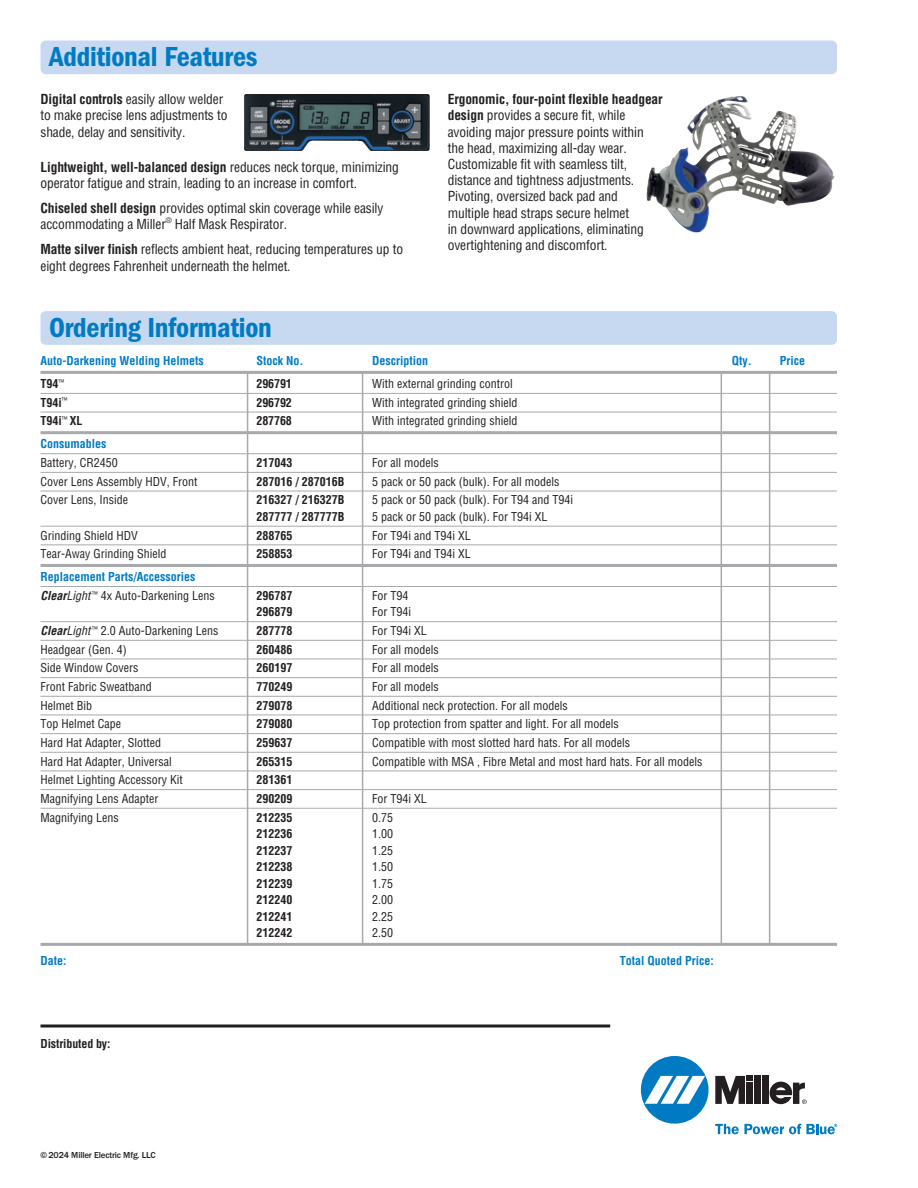
<style>
.page{position:relative;width:918px;height:1188px;background:#fff}
.page>*{position:absolute;margin:0;border:0;box-sizing:border-box;transform-origin:0 0}
.t1{font:28.5px "ITC Franklin Gothic Std Dm Cd";letter-spacing:-.01em;color:#007bc3}
.t2{font:condensed 13.5px/16.2px "Helvetica";letter-spacing:-.01em;color:#231f20}
.t3{font:condensed 12px "Helvetica";color:#231f20}
.t4{font:700 condensed 12px "Helvetica";color:#231f20}
.t5{font:700 condensed 12px "Helvetica";color:#007bc3}
.t6{font:500 9px "ITC Franklin Gothic Std";letter-spacing:-.02em;color:#231f20}
.s1{font-weight:700}
.s2{font-weight:700;font-style:italic}
.s3{font-style:italic}
</style>
<div class="page">
<img style="left:647px;top:111px;width:188px;height:122px">
<hr style="left:40px;top:371px;width:797px;height:3px;background:#a8a9ad">
<hr style="left:40px;top:393px;width:797px;height:1px;background:#a8a9ad">
<hr style="left:40px;top:412px;width:797px;height:1px;background:#a8a9ad">
<hr style="left:40px;top:431px;width:797px;height:3px;background:#a8a9ad">
<hr style="left:40px;top:453px;width:797px;height:1px;background:#a8a9ad">
<hr style="left:40px;top:472px;width:797px;height:1px;background:#a8a9ad">
<hr style="left:40px;top:491px;width:797px;height:1px;background:#a8a9ad">
<hr style="left:40px;top:526px;width:797px;height:1px;background:#a8a9ad">
<hr style="left:40px;top:544px;width:797px;height:1px;background:#a8a9ad">
<hr style="left:40px;top:564px;width:797px;height:3px;background:#a8a9ad">
<hr style="left:40px;top:586px;width:797px;height:1px;background:#a8a9ad">
<hr style="left:40px;top:621px;width:797px;height:1px;background:#a8a9ad">
<hr style="left:40px;top:640px;width:797px;height:1px;background:#a8a9ad">
<hr style="left:40px;top:659px;width:797px;height:1px;background:#a8a9ad">
<hr style="left:40px;top:677px;width:797px;height:1px;background:#a8a9ad">
<hr style="left:40px;top:696px;width:797px;height:1px;background:#a8a9ad">
<hr style="left:40px;top:715px;width:797px;height:1px;background:#a8a9ad">
<hr style="left:40px;top:733px;width:797px;height:1px;background:#a8a9ad">
<hr style="left:40px;top:752px;width:797px;height:1px;background:#a8a9ad">
<hr style="left:40px;top:771px;width:797px;height:1px;background:#a8a9ad">
<hr style="left:40px;top:789px;width:797px;height:1px;background:#a8a9ad">
<hr style="left:40px;top:808px;width:797px;height:1px;background:#a8a9ad">
<hr style="left:40px;top:943px;width:797px;height:3px;background:#a8a9ad">
<div style="left:40px;top:311px;width:797px;height:34px;background:#c6d9f0;border-radius:5px"></div>
<hr style="left:247px;top:372px;width:1px;height:572px;background:#a8a9ad">
<hr style="left:362px;top:372px;width:1px;height:572px;background:#a8a9ad">
<hr style="left:721px;top:372px;width:1px;height:572px;background:#a8a9ad">
<hr style="left:769px;top:372px;width:1px;height:572px;background:#a8a9ad">
<div style="left:641px;top:1056px;width:68px;height:68px;background:#007ac2;border-radius:50%"></div>
<svg style="left:645px;top:1076px;width:60px;height:28px"></svg>
<div style="left:754px;top:1076px;width:7px;height:28px;background:#231f20"></div>
<div style="left:763px;top:1076px;width:6px;height:28px;background:#231f20"></div>
<svg style="left:715px;top:1076px;width:38px;height:28px"></svg>
<svg style="left:770px;top:1082px;width:37px;height:22px"></svg>
<svg style="left:715px;top:1124px;width:122px;height:10px"></svg>
<svg style="left:40px;top:1024px;width:570px;height:4px;background:#595657"></svg>
<div style="left:40px;top:40px;width:797px;height:34px;background:#c6d9f0;border-radius:5px"></div>
<img style="left:244px;top:94px;width:186px;height:57px">
<p class="t1" style="left:49px;top:47px;width:210px">Additional Features</p>
<p class="t2" style="left:40px;top:92px;width:188px"><span class="s1">Digital controls</span> easily allow welder to make precise lens adjustments to shade, delay and sensitivity.</p>
<p class="t2" style="left:40px;top:160px;width:360px"><span class="s1">Lightweight, well-balanced design</span> reduces neck torque, minimizing operator fatigue and strain, leading to an increase in comfort.</p>
<p class="t2" style="left:40px;top:201px;width:344px"><span class="s1">Chiseled shell design</span> provides optimal skin coverage while easily accommo dating a Miller<sup>®</sup> Half Mask Respirator.</p>
<p class="t2" style="left:40px;top:242px;width:364px"><span class="s1">Matte silver finish</span> reflects ambient heat, reducing temperatures up to eight degrees Fahrenheit underneath the helmet.</p>
<p class="t1" style="left:49px;top:318px;width:224px">Ordering Information</p>
<p class="t2" style="left:448px;top:92px;width:216px"><span class="s1">Ergonomic, four-point flexible headgear design</span> provides a secure fit, while avoiding major pressure points within the head, maximizing all-day wear.<br>Customizable fit with seamless tilt, distance and tightness adjustments.<br>Pivoting, oversized back pad and multiple head straps secure helmet<br>in downward applications, eliminating overtightening and discomfort.</p>
<p class="t5" style="left:40px;top:356px;width:165px">Auto-Darkening Welding Helmets</p>
<p class="t5" style="left:256px;top:356px;width:48px">Stock No.</p>
<p class="t5" style="left:372px;top:356px;width:57px">Description</p>
<p class="t5" style="left:732px;top:356px;width:21px">Qty.</p>
<p class="t5" style="left:780px;top:356px;width:27px">Price</p>
<p class="t4" style="left:40px;top:379px;width:25px">T94<sup>™</sup></p>
<p class="t4" style="left:256px;top:379px;width:37px">296791</p>
<p class="t3" style="left:372px;top:379px;width:142px">With external grinding control</p>
<p class="t4" style="left:40px;top:398px;width:28px">T94i<sup>™</sup></p>
<p class="t4" style="left:256px;top:398px;width:37px">296792</p>
<p class="t3" style="left:372px;top:398px;width:147px">With integrated grinding shield</p>
<p class="t4" style="left:40px;top:416px;width:43px">T94i<sup>™</sup> XL</p>
<p class="t4" style="left:256px;top:416px;width:37px">287768</p>
<p class="t3" style="left:372px;top:416px;width:147px">With integrated grinding shield</p>
<p class="t5" style="left:40px;top:439px;width:67px">Consumables</p>
<p class="t3" style="left:40px;top:458px;width:79px">Battery, CR2450</p>
<p class="t4" style="left:256px;top:458px;width:37px">217043</p>
<p class="t3" style="left:372px;top:458px;width:68px">For all models</p>
<p class="t3" style="left:40px;top:477px;width:158px">Cover Lens Assembly HDV, Front</p>
<p class="t4" style="left:256px;top:477px;width:90px">287016 / 287016B</p>
<p class="t3" style="left:372px;top:477px;width:189px">5 pack or 50 pack (bulk). For all models</p>
<p class="t3" style="left:40px;top:495px;width:89px">Cover Lens, Inside</p>
<p class="t4" style="left:256px;top:495px;width:90px">216327 / 216327B</p>
<p class="t3" style="left:372px;top:495px;width:203px">5 pack or 50 pack (bulk). For T94 and T94i</p>
<p class="t4" style="left:256px;top:512px;width:90px">287777 / 287777B</p>
<p class="t3" style="left:372px;top:512px;width:177px">5 pack or 50 pack (bulk). For T94i XL</p>
<p class="t3" style="left:40px;top:531px;width:99px">Grinding Shield HDV</p>
<p class="t4" style="left:256px;top:531px;width:37px">288765</p>
<p class="t3" style="left:372px;top:531px;width:100px">For T94i and T94i XL</p>
<p class="t3" style="left:40px;top:549px;width:127px">Tear-Away Grinding Shield</p>
<p class="t4" style="left:256px;top:549px;width:37px">258853</p>
<p class="t3" style="left:372px;top:549px;width:100px">For T94i and T94i XL</p>
<p class="t5" style="left:40px;top:572px;width:156px">Replacement Parts/Accessories</p>
<p class="t3" style="left:40px;top:591px;width:176px"><span class="s2">Clear</span><span class="s3">Light</span><sup>™</sup> 4x Auto-Darkening Lens</p>
<p class="t4" style="left:256px;top:591px;width:37px">296787</p>
<p class="t3" style="left:372px;top:591px;width:38px">For T94</p>
<p class="t4" style="left:256px;top:607px;width:37px">296879</p>
<p class="t3" style="left:372px;top:607px;width:40px">For T94i</p>
<p class="t3" style="left:40px;top:626px;width:180px"><span class="s2">Clear</span><span class="s3">Light</span><sup>™</sup> 2.0 Auto-Darkening Lens</p>
<p class="t4" style="left:256px;top:626px;width:37px">287778</p>
<p class="t3" style="left:372px;top:626px;width:56px">For T94i XL</p>
<p class="t3" style="left:40px;top:645px;width:88px">Headgear (Gen. 4)</p>
<p class="t4" style="left:256px;top:645px;width:37px">260486</p>
<p class="t3" style="left:372px;top:645px;width:68px">For all models</p>
<p class="t3" style="left:40px;top:663px;width:99px">Side Window Covers</p>
<p class="t4" style="left:256px;top:663px;width:37px">260197</p>
<p class="t3" style="left:372px;top:663px;width:68px">For all models</p>
<p class="t3" style="left:40px;top:682px;width:113px">Front Fabric Sweatband</p>
<p class="t4" style="left:256px;top:682px;width:37px">770249</p>
<p class="t3" style="left:372px;top:682px;width:68px">For all models</p>
<p class="t3" style="left:40px;top:701px;width:53px">Helmet Bib</p>
<p class="t4" style="left:256px;top:701px;width:37px">279078</p>
<p class="t3" style="left:372px;top:701px;width:197px">Additional neck protection. For all models</p>
<p class="t3" style="left:40px;top:719px;width:82px">Top Helmet Cape</p>
<p class="t4" style="left:256px;top:719px;width:37px">279080</p>
<p class="t3" style="left:372px;top:719px;width:248px">Top protection from spatter and light. For all models</p>
<p class="t3" style="left:40px;top:738px;width:122px">Hard Hat Adapter, Slotted</p>
<p class="t4" style="left:256px;top:738px;width:37px">259637</p>
<p class="t3" style="left:372px;top:738px;width:260px">Compatible with most slotted hard hats. For all models</p>
<p class="t3" style="left:40px;top:757px;width:133px">Hard Hat Adapter, Universal</p>
<p class="t4" style="left:256px;top:757px;width:37px">265315</p>
<p class="t3" style="left:372px;top:757px;width:332px">Compatible with MSA , Fibre Metal and most hard hats. For all models</p>
<p class="t3" style="left:40px;top:775px;width:144px">Helmet Lighting Accessory Kit</p>
<p class="t4" style="left:256px;top:775px;width:37px">281361</p>
<p class="t3" style="left:40px;top:794px;width:119px">Magnifying Lens Adapter</p>
<p class="t4" style="left:256px;top:794px;width:37px">290209</p>
<p class="t3" style="left:372px;top:794px;width:56px">For T94i XL</p>
<p class="t3" style="left:40px;top:813px;width:80px">Magnifying Lens</p>
<p class="t4" style="left:256px;top:813px;width:37px">212235</p>
<p class="t3" style="left:372px;top:813px;width:22px">0.75</p>
<p class="t4" style="left:256px;top:829px;width:37px">212236</p>
<p class="t3" style="left:372px;top:829px;width:22px">1.00</p>
<p class="t4" style="left:256px;top:846px;width:37px">212237</p>
<p class="t3" style="left:372px;top:846px;width:22px">1.25</p>
<p class="t4" style="left:256px;top:862px;width:37px">212238</p>
<p class="t3" style="left:372px;top:862px;width:22px">1.50</p>
<p class="t4" style="left:256px;top:879px;width:37px">212239</p>
<p class="t3" style="left:372px;top:879px;width:22px">1.75</p>
<p class="t4" style="left:256px;top:895px;width:37px">212240</p>
<p class="t3" style="left:372px;top:895px;width:22px">2.00</p>
<p class="t4" style="left:256px;top:912px;width:37px">212241</p>
<p class="t3" style="left:372px;top:912px;width:22px">2.25</p>
<p class="t4" style="left:256px;top:928px;width:37px">212242</p>
<p class="t3" style="left:372px;top:928px;width:22px">2.50</p>
<p class="t5" style="left:40px;top:956px;width:28px">Date:</p>
<p class="t5" style="left:620px;top:956px;width:96px">Total Quoted Price:</p>
<p class="t4" style="left:41px;top:1039px;width:71px">Distributed by:</p>
<p class="t6" style="left:40px;top:1150px;width:117px">© 2024 Miller Electric Mfg. LLC</p>
</div>
